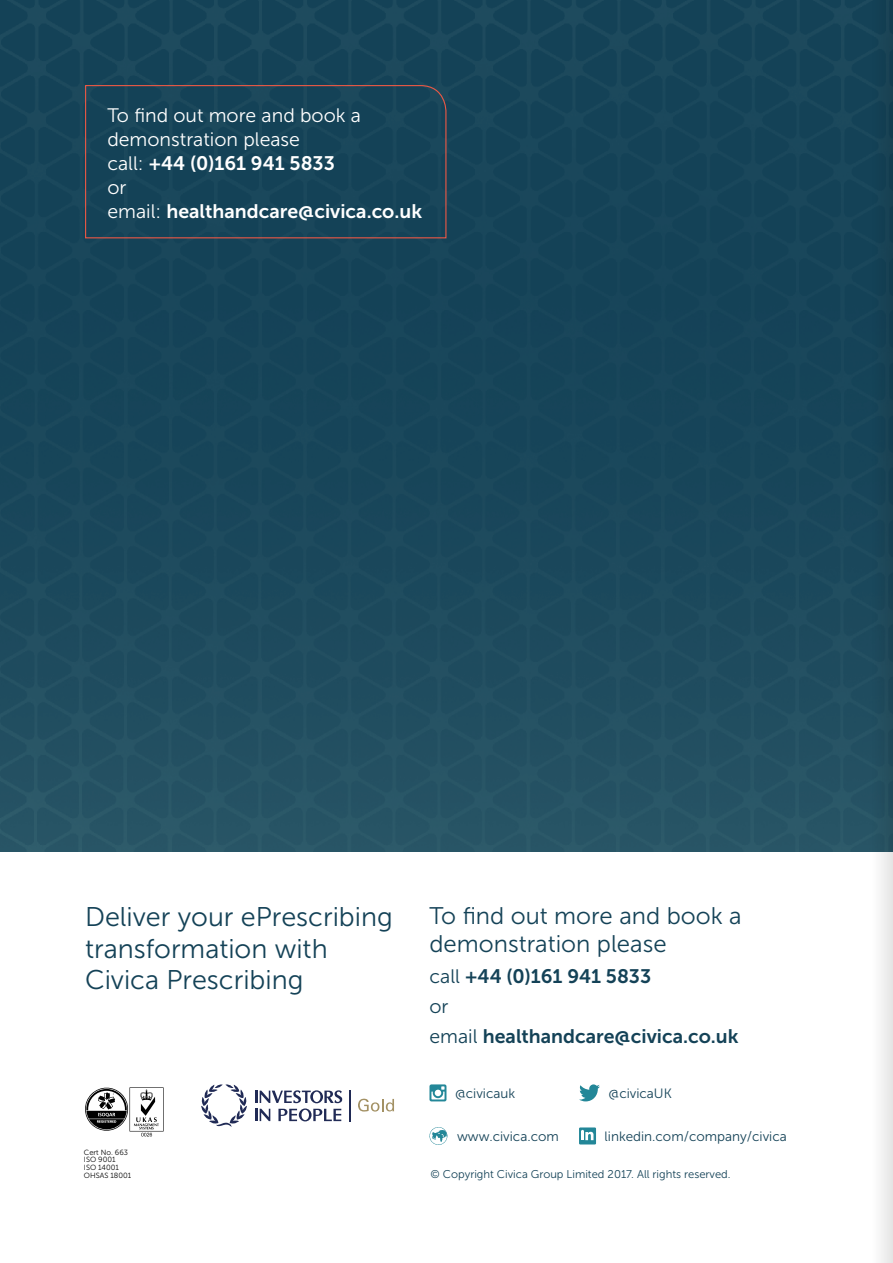
<style>
.page{position:relative;width:893px;height:1263px;background:#fff}
.page>*{position:absolute;margin:0;border:0;box-sizing:border-box;transform-origin:0 0}
.t1{font:27px/31.5px "Museo Sans 300";color:#144257}
.t2{font:24px/28.5px "Museo Sans 300";color:#144257}
.t3{font:19.5px "Museo Sans 700";color:#fff}
.t4{font:19.5px "Museo Sans 700";color:#144257}
.t5{font:19.5px/24px "Museo Sans 300";color:#fff}
.t6{font:19.5px "Museo Sans 300";color:#144257}
.t7{font:13.5px "Museo Sans 300";color:#144257}
.t8{font:11.25px "Museo Sans 300";color:#144257}
.t9{font:7.5px/7.8px "Museo Sans 300";color:#000}
.s1{font-family:"Museo Sans 300"}
</style>
<div class="page">
<img style="left:0;top:0;width:872px;height:852px">
<svg style="left:579px;top:1084px;width:21px;height:17px"></svg>
<div style="left:579px;top:1127px;width:17px;height:17px;background:#238798"></div>
<svg style="left:581px;top:1130px;width:12px;height:10px"></svg>
<svg style="left:429px;top:1084px;width:17px;height:17px"></svg>
<svg style="left:429px;top:1127px;width:18px;height:18px"></svg>
<svg style="left:255px;top:1090px;width:87px;height:31px"></svg>
<svg style="left:201px;top:1084px;width:46px;height:43px"></svg>
<hr style="left:350px;top:1090px;width:1px;height:31px;background:#202a55">
<svg style="left:358px;top:1099px;width:36px;height:12px"></svg>
<svg style="left:85px;top:1087px;width:79px;height:49px"></svg>
<svg style="left:872px;top:0;width:21px;height:1263px"></svg>
<div style="left:84px;top:84px;width:363px;height:155px;background:#144257"></div>
<h3 class="t5" style="left:107px;top:104px;width:255px">To find out more and book a demonstration please</h3>
<h3 class="t3" style="left:107px;top:153px;width:229px"><span class="s1">call:</span> +44 (0)161 941 5833</h3>
<h3 class="t5" style="left:107px;top:176px;width:21px">or</h3>
<h3 class="t3" style="left:107px;top:201px;width:316px"><span class="s1">email:</span> healthandcare@civica.co.uk</h3>
<h1 class="t1" style="left:85px;top:901px;width:309px">Deliver your ePrescribing transformation with<br>Civica Prescribing</h1>
<p class="t9" style="left:84px;top:1148px;width:49px">Cert No. 663<br>ISO 9001<br>ISO 14001<br>OHSAS 18001</p>
<h2 class="t2" style="left:429px;top:901px;width:314px">To find out more and book a demonstration please</h2>
<h3 class="t4" style="left:429px;top:965px;width:223px"><span class="s1">call</span> +44 (0)161 941 5833</h3>
<h3 class="t6" style="left:429px;top:996px;width:21px">or</h3>
<h3 class="t4" style="left:429px;top:1026px;width:311px"><span class="s1">email</span> healthandcare@civica.co.uk</h3>
<p class="t7" style="left:455px;top:1086px;width:62px">@civicauk</p>
<p class="t7" style="left:457px;top:1129px;width:103px">www.civica.com</p>
<p class="t8" style="left:431px;top:1168px;width:302px">© Copyright Civica Group Limited 2017. All rights reserved.</p>
<p class="t7" style="left:608px;top:1086px;width:65px">@civicaUK</p>
<p class="t7" style="left:604px;top:1129px;width:184px">linkedin.com/company/civica</p>
</div>
